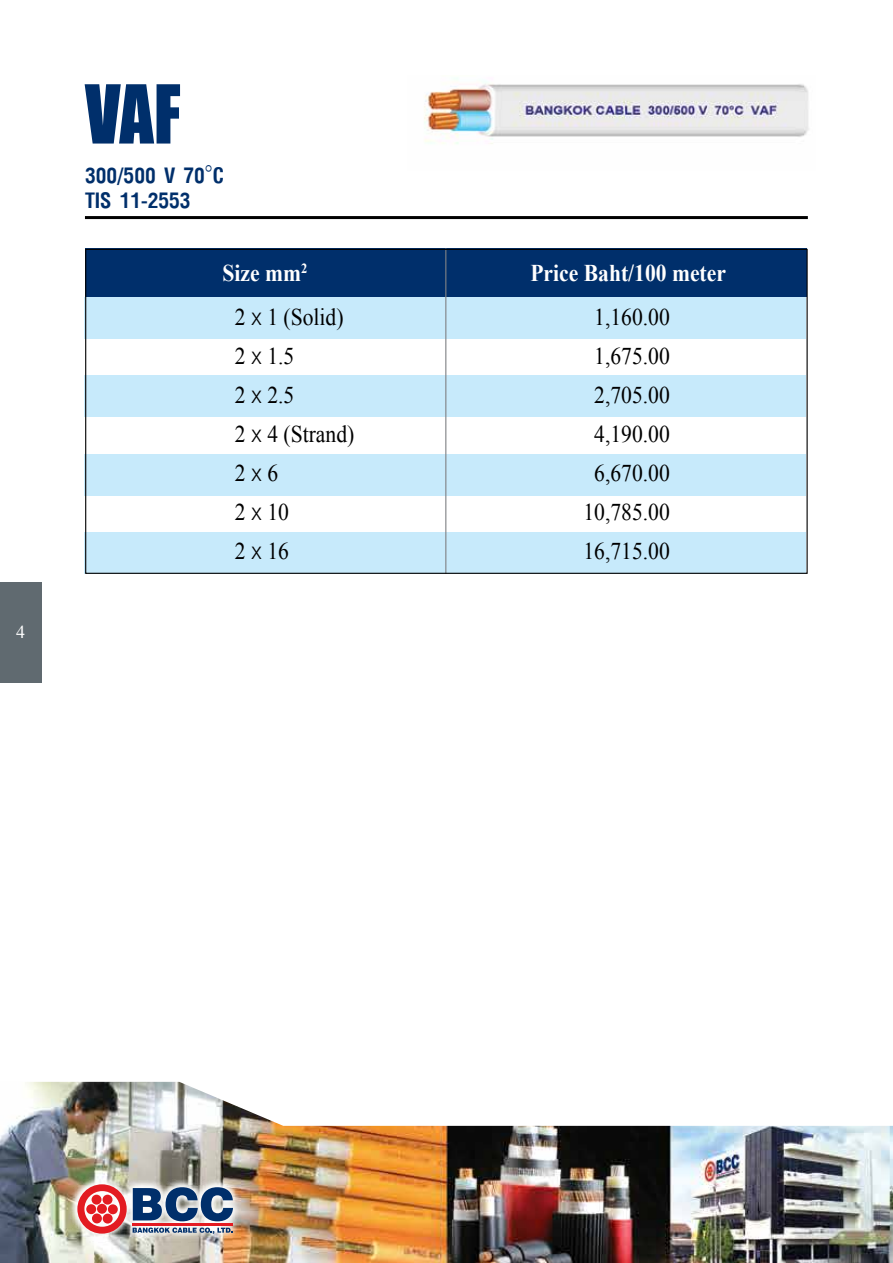
<style>
.page{position:relative;width:893px;height:1263px;background:#fff}
.page>*{position:absolute;margin:0;border:0;box-sizing:border-box;transform-origin:0 0}
.t1{font:75px "Impact";color:#002f6b;scale:.9 1}
.t2{font:33px/24.8px "PSL Display CS Bold";color:#002f6b;scale:.9 1}
.t3{font:24px/39px "Times New Roman";color:#000;scale:.9 1}
.t4{font:700 24px "Times New Roman";color:#fff;scale:.9 1}
.t5{font:18px "Times New Roman";color:#fff}
.s1{font-family:"Helvetica";font-weight:300}
</style>
<div class="page">
<img style="left:0;top:1082px;width:893px;height:181px">
<div style="left:0;top:582px;width:41px;height:101px;background:#606a70"></div>
<img style="left:55px;top:1167px;width:200px;height:84px">
<svg style="left:133px;top:1187px;width:100px;height:34px;background:#587498"></svg>
<hr style="left:133px;top:1223px;width:100px;height:2px;background:#e31b22">
<svg style="left:133px;top:1227px;width:99px;height:7px"></svg>
<svg style="left:77px;top:1184px;width:50px;height:49px"></svg>
<div style="left:92px;top:1195px;width:10px;height:9px;background:#e31b22;border-radius:50%"></div>
<div style="left:103px;top:1195px;width:9px;height:9px;background:#e31b22;border-radius:50%"></div>
<div style="left:108px;top:1204px;width:10px;height:10px;background:#e31b22;border-radius:50%"></div>
<div style="left:103px;top:1213px;width:10px;height:10px;background:#e31b22;border-radius:50%"></div>
<div style="left:92px;top:1213px;width:10px;height:10px;background:#e31b22;border-radius:50%"></div>
<div style="left:86px;top:1204px;width:10px;height:10px;background:#e31b22;border-radius:50%"></div>
<div style="left:97px;top:1204px;width:10px;height:10px;background:#e31b22;border-radius:50%"></div>
<div style="left:85px;top:533px;width:721px;height:41px;background:#c7eafb"></div>
<div style="left:85px;top:454px;width:721px;height:41px;background:#c7eafb"></div>
<div style="left:85px;top:375px;width:721px;height:42px;background:#c7eafb"></div>
<div style="left:85px;top:297px;width:721px;height:41px;background:#c7eafb"></div>
<div style="left:86px;top:248px;width:721px;height:49px;background:#002f6b"></div>
<hr style="left:445px;top:248px;width:1px;height:326px;background:#808285">
<hr style="left:85px;top:216px;width:723px;height:3px;background:#000">
<img style="left:424px;top:78px;width:385px;height:66px">
<p class="t5" style="left:16px;top:620px;width:10px">4</p>
<h1 class="t1" style="left:85px;top:56px;width:108px">VAF</h1>
<h2 class="t2" style="left:85px;top:163px;width:156px">300/500 V 70°C<br>TIS 11-2553</h2>
<p class="t4" style="left:223px;top:257px;width:96px">Size mm<sup>2</sup></p>
<p class="t4" style="left:530px;top:257px;width:219px">Price Baht/100 meter</p>
<p class="t3" style="left:235px;top:297px;width:134px">2 <span class="s1">x</span> 1 (Solid)<br>2 <span class="s1">x</span> 1.5<br>2 <span class="s1">x</span> 2.5<br>2 <span class="s1">x</span> 4 (Strand)<br>2 <span class="s1">x</span> 6<br>2 <span class="s1">x</span> 10<br>2 <span class="s1">x</span> 16</p>
<p class="t3" style="left:583px;top:297px;width:98px;text-align:center">1,160.00<br>1,675.00<br>2,705.00<br>4,190.00<br>6,670.00<br>10,785.00<br>16,715.00</p>
</div>
